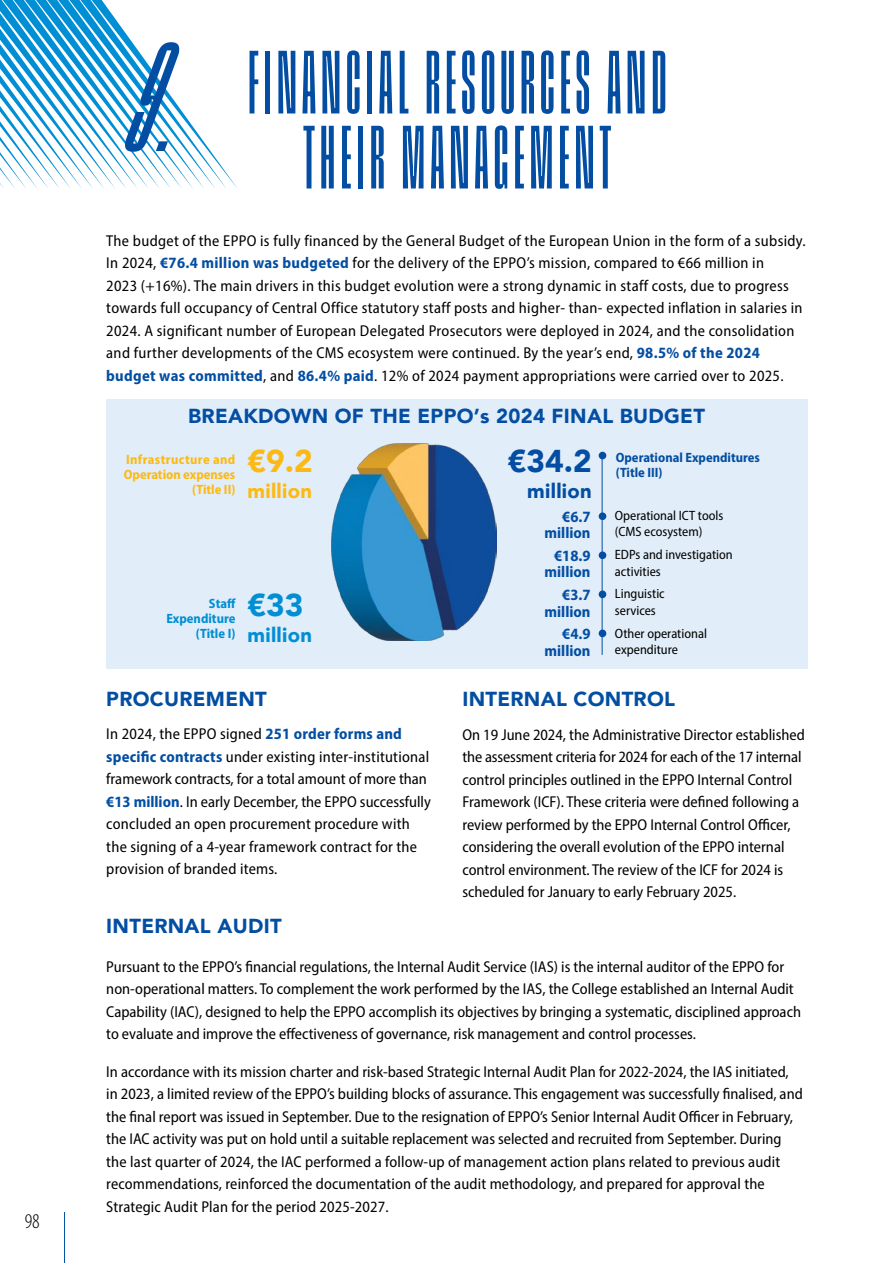
<style>
.page{position:relative;width:893px;height:1263px;background:#fff}
.page>*{position:absolute;margin:0;border:0;box-sizing:border-box;transform-origin:0 0}
.t1{font:142.5px "Inge Variable Upright";color:#034ea2}
.t2{font:82.5px/75px "Inge Variable Upright";letter-spacing:.05em;color:#034ea2;text-align:center}
.t3{font:900 31.5px "Avenir";color:#034ea2}
.t4{font:900 31.5px "Avenir";color:#fdb913}
.t5{font:900 31.5px "Avenir";color:#008ed4}
.t6{font:300 condensed 21px "Myriad Pro";color:#000}
.t7{font:900 20.25px "Avenir";letter-spacing:.015em;color:#034ea2}
.t8{font:900 20.25px "Avenir";letter-spacing:.015em;color:#008ed4}
.t9{font:900 20.25px "Avenir";letter-spacing:.015em;color:#fdb913}
.t10{font:semi-condensed 15.75px/22.5px "Myriad Pro";color:#000}
.t11{font:semi-condensed 15.75px/22.5px "Myriad Pro";letter-spacing:.02em;color:#000}
.t12{font:700 semi-condensed 15.75px/16.5px "Myriad Pro";color:#034ea2;text-align:right}
.t13{font:semi-condensed 13.5px/16.5px "Myriad Pro";color:#000}
.t14{font:700 semi-condensed 13.5px/15px "Myriad Pro";color:#fdb913;text-align:right}
.t15{font:700 semi-condensed 13.5px/15px "Myriad Pro";color:#034ea2}
.t16{font:700 semi-condensed 13.5px/15px "Myriad Pro";color:#008ed4;text-align:right}
.s1{font-weight:700;color:#034ea2}
</style>
<div class="page">
<hr style="left:64px;top:1212px;width:1px;height:51px;background:#034ea2">
<svg style="left:0;top:0;width:238px;height:189px"></svg>
<div style="left:106px;top:400px;width:702px;height:269px;background:#e1edf8"></div>
<img style="left:331px;top:444px;width:166px;height:196px">
<hr style="left:602px;top:454px;width:1px;height:201px;background:#034ea2">
<div style="left:599px;top:512px;width:7px;height:8px;background:#034ea2;border-radius:50%"></div>
<div style="left:599px;top:452px;width:7px;height:7px;background:#034ea2;border-radius:50%"></div>
<div style="left:599px;top:551px;width:7px;height:8px;background:#034ea2;border-radius:50%"></div>
<div style="left:599px;top:590px;width:7px;height:8px;background:#034ea2;border-radius:50%"></div>
<div style="left:599px;top:630px;width:7px;height:7px;background:#034ea2;border-radius:50%"></div>
<h3 class="t6" style="left:25px;top:1208px;width:17px">98</h3>
<h1 class="t1" style="left:136px;top:31px;width:50px">9.</h1>
<h2 class="t2" style="left:247px;top:45px;width:421px">FINANCIAL RESOURCES AND<br>THEIR MANAGEMENT</h2>
<p class="t11" style="left:106px;top:229px;width:701px">The budget of the EPPO is fully financed by the General Budget of the European Union in the form of a subsidy.<br>In 2024, <span class="s1">€76.4 million was budgeted</span> for the delivery of the EPPO’s mission, compared to €66 million in<br>2023 (+16%). The main drivers in this budget evolution were a strong dynamic in staff costs, due to progress towards full occupancy of Central Office statutory staff posts and higher- than- expected inflation in salaries in 2024. A significant number of European Delegated Prosecutors were deployed in 2024, and the consolidation and further developments of the CMS ecosystem were continued. By the year’s end, <span class="s1">98.5% of the 2024 budget was committed</span>, and <span class="s1">86.4% paid</span>. 12% of 2024 payment appropriations were carried over to 2025.</p>
<p class="t7" style="left:188px;top:398px;width:518px">BREAKDOWN OF THE EPPO’s 2024 FINAL BUDGET</p>
<p class="t14" style="left:124px;top:452px;width:113px">Infrastructure and<br>Operation expenses (Title II)</p>
<h3 class="t4" style="left:248px;top:434px;width:67px">€9.2</h3>
<p class="t9" style="left:248px;top:473px;width:66px">million</p>
<h3 class="t3" style="left:508px;top:434px;width:85px">€34.2</h3>
<p class="t7" style="left:527px;top:473px;width:66px">million</p>
<p class="t12" style="left:544px;top:508px;width:48px">€6.7 million</p>
<p class="t12" style="left:544px;top:547px;width:48px">€18.9 million</p>
<p class="t12" style="left:544px;top:586px;width:48px">€3.7 million</p>
<p class="t12" style="left:544px;top:625px;width:48px">€4.9 million</p>
<p class="t15" style="left:616px;top:449px;width:146px">Operational Expenditures (Title III)</p>
<p class="t13" style="left:615px;top:507px;width:110px">Operational ICT tools (CMS ecosystem)</p>
<p class="t13" style="left:615px;top:546px;width:119px">EDPs and investigation activities</p>
<p class="t13" style="left:615px;top:585px;width:51px">Linguistic services</p>
<p class="t13" style="left:615px;top:625px;width:94px">Other operational expenditure</p>
<h3 class="t5" style="left:248px;top:578px;width:57px">€33</h3>
<p class="t8" style="left:248px;top:617px;width:66px">million</p>
<p class="t16" style="left:166px;top:596px;width:71px">Staff<br>Expenditure (Title I)</p>
<p class="t7" style="left:106px;top:682px;width:162px">PROCUREMENT</p>
<p class="t10" style="left:106px;top:723px;width:326px">In 2024, the EPPO signed <span class="s1">251 order forms and specific contracts</span> under existing inter-institutional framework contracts, for a total amount of more than <span class="s1">€13 million</span>. In early December, the EPPO successfully concluded an open procurement procedure with the signing of a 4-year framework contract for the provision of branded items.</p>
<p class="t7" style="left:106px;top:909px;width:177px">INTERNAL AUDIT</p>
<p class="t7" style="left:462px;top:682px;width:214px">INTERNAL CONTROL</p>
<p class="t10" style="left:462px;top:723px;width:344px">On 19 June 2024, the Administrative Director established the assessment criteria for 2024 for each of the 17 internal control principles outlined in the EPPO Internal Control Framework (ICF). These criteria were defined following a review performed by the EPPO Internal Control Officer, considering the overall evolution of the EPPO internal control environment. The review of the ICF for 2024 is scheduled for January to early February 2025.</p>
<p class="t10" style="left:106px;top:955px;width:696px">Pursuant to the EPPO’s financial regulations, the Internal Audit Service (IAS) is the internal auditor of the EPPO for non-operational matters. To complement the work performed by the IAS, the College established an Internal Audit Capability (IAC), designed to help the EPPO accomplish its objectives by bringing a systematic, disciplined approach to evaluate and improve the effectiveness of governance, risk management and control processes.</p>
<p class="t10" style="left:106px;top:1060px;width:698px">In accordance with its mission charter and risk-based Strategic Internal Audit Plan for 2022-2024, the IAS initiated, in 2023, a limited review of the EPPO’s building blocks of assurance. This engagement was successfully finalised, and the final report was issued in September. Due to the resignation of EPPO’s Senior Internal Audit Officer in February, the IAC activity was put on hold until a suitable replacement was selected and recruited from September. During the last quarter of 2024, the IAC performed a follow-up of management action plans related to previous audit recommendations, reinforced the documentation of the audit methodology, and prepared for approval the Strategic Audit Plan for the period 2025-2027.</p>
</div>
